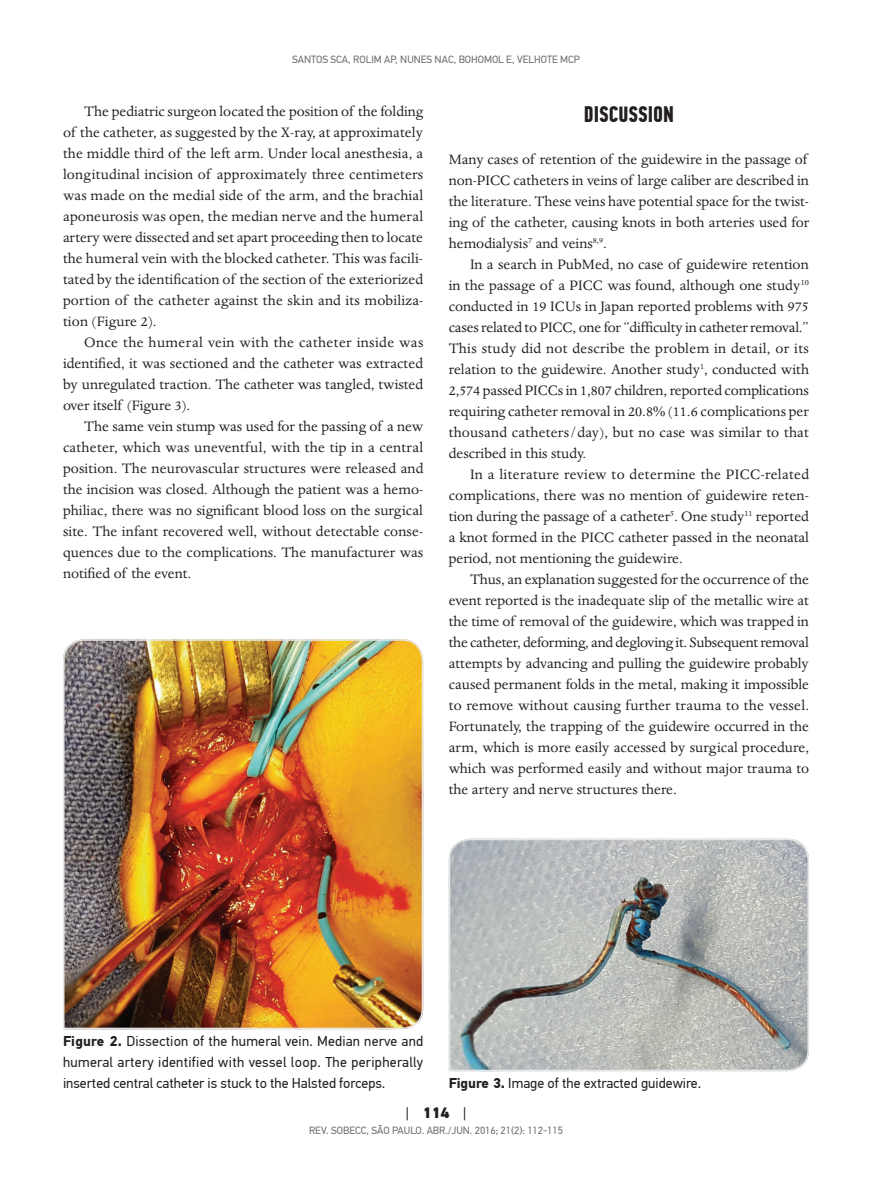
<style>
.page{position:relative;width:893px;height:1191px;background:#fff}
.page>*{position:absolute;margin:0;border:0;box-sizing:border-box;transform-origin:0 0}
.t1{font:700 22.5px "PF Din Text Comp Pro";color:#231f20}
.t2{font:15.75px/21px "Dante MT Std";color:#231f20;text-align:justify}
.t3{font:900 15px "PF Din Text Pro";color:#231f20}
.t4{font:14.25px/21px "PF Din Text Pro";color:#231f20;text-align:justify}
.t5{font:10.5px "PF Din Text Pro";color:#6c6d70}
.s1{font-weight:700}
.s2{font-weight:400}
</style>
<div class="page">
<img style="left:63px;top:639px;width:361px;height:391px">
<svg style="left:448px;top:838px;width:361px;height:234px;background:#b3b5b4"></svg>
<p class="t5" style="left:292px;top:53px;width:289px">Santos SCA, Rolim AP, Nunes NAC, Bohomol E, Velhote MCP</p>
<p class="t2" style="left:63px;top:100px;width:362px;text-indent:21px">The pediatric surgeon located the position of the folding of the catheter, as suggested by the X-ray, at approximately the middle third of the left arm. Under local anesthesia, a longitudinal incision of approximately three centimeters was made on the medial side of the arm, and the brachial aponeurosis was open, the median nerve and the humeral artery were dissected and set apart proceeding then to locate the humeral vein with the blocked catheter. This was facili&shy;tated by the identification of the section of the exteriorized portion of the catheter against the skin and its mobiliza&shy;tion (Figure 2).</p>
<p class="t2" style="left:63px;top:331px;width:362px;text-indent:21px">Once the humeral vein with the catheter inside was identified, it was sectioned and the catheter was extracted by unregulated traction. The catheter was tangled, twisted over itself (Figure 3).</p>
<p class="t2" style="left:63px;top:415px;width:362px;text-indent:21px">The same vein stump was used for the passing of a new catheter, which was uneventful, with the tip in a central position. The neurovascular structures were released and the incision was closed. Although the patient was a hemo&shy;philiac, there was no significant blood loss on the surgical site. The infant recovered well, without detectable conse&shy;quences due to the complications. The manufacturer was notified of the event.</p>
<h1 class="t1" style="left:584px;top:101px;width:92px">DISCUSSION</h1>
<p class="t2" style="left:449px;top:149px;width:362px;text-align:left">Many cases of retention of the guidewire in the passage of non-PICC catheters in veins of large caliber are described in the literature. These veins have potential space for the twist&shy;ing of the catheter, causing knots in both arteries used for hemodialysis<sup>7</sup> and veins<sup>8,9</sup>.</p>
<p class="t2" style="left:449px;top:254px;width:362px;text-indent:21px">In a search in PubMed, no case of guidewire retention in the passage of a PICC was found, although one study<sup>10 </sup>conducted in 19 ICUs in Japan reported problems with 975 cases related to PICC, one for “difficulty in catheter removal.” This study did not describe the problem in detail, or its relation to the guidewire. Another study<sup>1</sup>, conducted with 2,574 passed PICCs in 1,807 children, reported complications requiring catheter removal in 20.8% (11.6 complications per thousand catheters/day), but no case was similar to that described in this study.</p>
<p class="t2" style="left:449px;top:464px;width:362px;text-indent:21px">In a literature review to determine the PICC-related complications, there was no mention of guidewire reten&shy;tion during the passage of a catheter<sup>5</sup>. One study<sup>11</sup> reported a knot formed in the PICC catheter passed in the neonatal period, not mentioning the guidewire.</p>
<p class="t2" style="left:449px;top:569px;width:362px;text-indent:21px">Thus, an explanation suggested for the occurrence of the event reported is the inadequate slip of the metallic wire at the time of removal of the guidewire, which was trapped in the catheter, deforming, and degloving it. Subsequent removal attempts by advancing and pulling the guidewire probably caused permanent folds in the metal, making it impossible to remove without causing further trauma to the vessel.<br>Fortunately, the trapping of the guidewire occurred in the arm, which is more easily accessed by surgical procedure, which was performed easily and without major trauma to the artery and nerve structures there.</p>
<p class="t4" style="left:63px;top:1031px;width:362px"><span class="s1">Figure 2.</span> Dissection of the humeral vein. Median nerve and humeral artery identified with vessel loop. The peripherally inserted central catheter is stuck to the Halsted forceps.</p>
<p class="t4" style="left:449px;top:1073px;width:254px"><span class="s1">Figure 3.</span> Image of the extracted guidewire.</p>
<p class="t3" style="left:406px;top:1102px;width:62px"><span class="s2">|</span> 114 <span class="s2">|</span></p>
<p class="t5" style="left:309px;top:1124px;width:255px">Rev. SOBECC, São Paulo. ABR./JUN. 2016; 21(2): 112-115</p>
</div>
